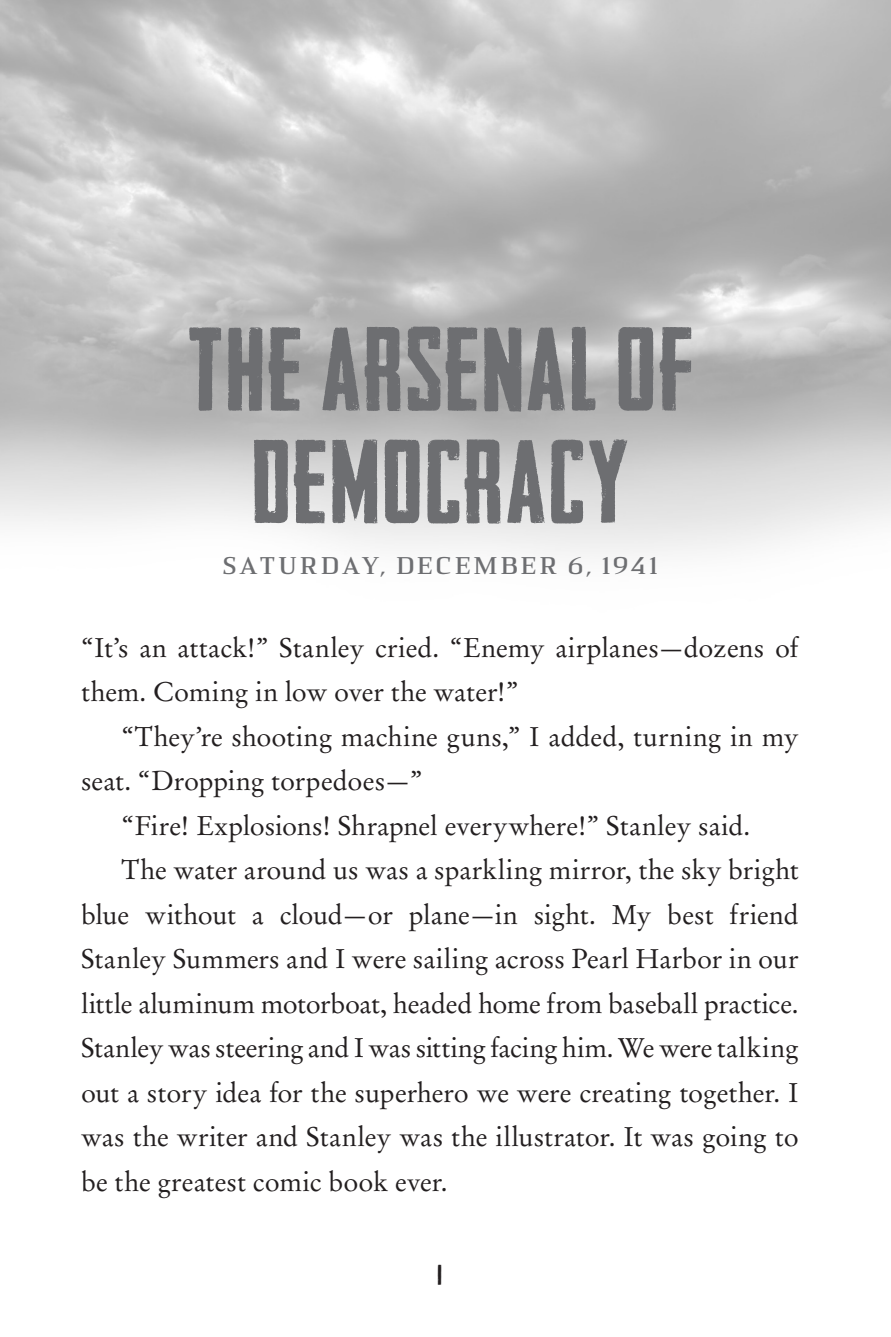
<style>
.page{position:relative;width:891px;height:1337px;background:#fff}
.page>*{position:absolute;margin:0;border:0;box-sizing:border-box;transform-origin:0 0}
.t1{font:112.5px/112.5px "Headliner No.45";letter-spacing:.025em;color:#6d6e71;text-align:center}
.t2{font:27px/44.6px "Stempel Garamond LT Std";color:#231f20}
.t3{font:700 27px "Sommet Serif";letter-spacing:.115em;color:#6d6e71}
.t4{font:27px "Headliner No.45";color:#231f20}
</style>
<div class="page">
<svg style="left:0;top:1px;width:1px;height:542px"></svg>
<h1 class="t1" style="left:187px;top:316px;width:507px">THE ARSENAL OF<br>DEMOCRACY</h1>
<p class="t3" style="left:223px;top:557px;width:436px">SATURDAY, DECEMBER 6, 1941</p>
<p class="t2" style="left:81px;top:628px;width:719px">“It’s an attack!” Stanley cried. “ Enemy airplanes— dozens of them. Coming in low over the water!”</p>
<p class="t2" style="left:122px;top:716px;width:679px">“ They’re shooting machine guns,” I added, turning in my</p>
<p class="t2" style="left:81px;top:761px;width:343px">seat. “Dropping torpedoes—”</p>
<p class="t2" style="left:122px;top:805px;width:630px">“Fire! Explosions! Shrapnel everywhere!” Stanley said.</p>
<p class="t2" style="left:122px;top:850px;width:679px">The water around us was a sparkling mirror, the sky bright</p>
<p class="t2" style="left:81px;top:894px;width:719px">blue without a cloud—or plane—in sight. My best friend</p>
<p class="t2" style="left:81px;top:939px;width:719px">Stanley Summers and I were sailing across Pearl Harbor in our</p>
<p class="t2" style="left:81px;top:983px;width:719px">little aluminum motorboat, headed home from baseball practice.</p>
<p class="t2" style="left:81px;top:1028px;width:719px">Stanley was steering and I was sitting facing him. We were talking</p>
<p class="t2" style="left:81px;top:1072px;width:719px">out a story idea for the superhero we were creating together. I</p>
<p class="t2" style="left:81px;top:1117px;width:719px">was the writer and Stanley was the illustrator. It was going to</p>
<p class="t2" style="left:81px;top:1161px;width:368px">be the greatest comic book ever.</p>
<p class="t4" style="left:438px;top:1260px;width:6px">1</p>
</div>
